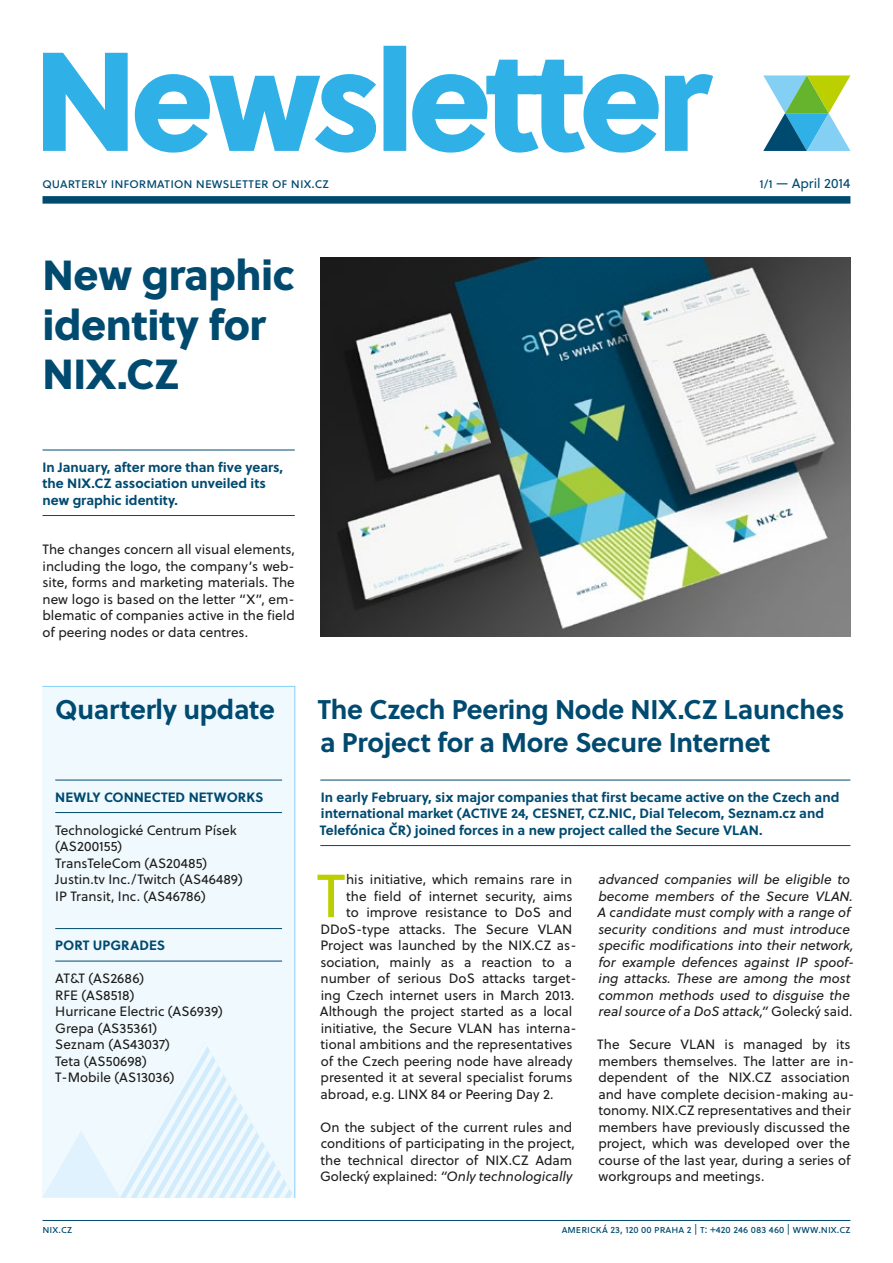
<style>
.page{position:relative;width:893px;height:1263px;background:#fff}
.page>*{position:absolute;margin:0;border:0;box-sizing:border-box;transform-origin:0 0}
.t1{font:60.6px "Soleil";color:#bccf00}
.t2{font:42px/49.5px "Soleil Xb";letter-spacing:-.01em;color:#004a70}
.t3{font:700 27px/33px "Soleil";letter-spacing:-.01em;color:#004a70}
.t4{font:13.5px/16.5px "Soleil";color:#1d1d1b}
.t5{font:700 13.5px/16.5px "Soleil";color:#004a70}
.t6{font:italic 13.5px/16.5px "Soleil";color:#1d1d1b}
.t7{font:13.5px "Soleil";color:#004a70}
.t8{font:10.5px "Soleil";color:#004a70}
.s1{font-style:normal}
.s2{font-style:italic}
</style>
<div class="page">
<hr style="left:43px;top:1220px;width:807px;height:1px;background:#004a70">
<img style="left:320px;top:257px;width:530px;height:380px">
<svg style="left:43px;top:46px;width:670px;height:107px"></svg>
<hr style="left:320px;top:780px;width:530px;height:1px;background:#004a70">
<hr style="left:320px;top:845px;width:530px;height:1px;background:#004a70">
<hr style="left:43px;top:450px;width:252px;height:1px;background:#004a70">
<hr style="left:43px;top:515px;width:252px;height:1px;background:#004a70">
<div style="left:43px;top:196px;width:807px;height:8px;background:#004a70"></div>
<svg style="left:763px;top:75px;width:87px;height:76px"></svg>
<div style="left:42px;top:686px;width:253px;height:512px;background:#f0f9fe"></div>
<svg style="left:43px;top:1042px;width:252px;height:156px"></svg>
<p class="t7" style="left:43px;top:173px;width:288px">quarterly information newsletter of nix.cz</p>
<p class="t7" style="left:759px;top:173px;width:92px">1/1 — April 2014</p>
<h2 class="t2" style="left:43px;top:248px;width:254px">New graphic identity for<br>NIX.CZ</h2>
<p class="t5" style="left:43px;top:458px;width:242px">In January, after more than five years, the NIX.CZ association unveiled its new graphic identity.</p>
<p class="t4" style="left:43px;top:541px;width:254px;text-align:justify">The changes concern all visual elements, including the logo, the company’s web&shy;site, forms and marketing materials. The new logo is based on the letter “X”, em&shy;blematic of companies active in the field of peering nodes or data centres.</p>
<h3 class="t3" style="left:55px;top:692px;width:221px">Quarterly update</h3>
<p class="t5" style="left:55px;top:788px;width:209px">Newly conn ected networks</p>
<p class="t4" style="left:55px;top:821px;width:189px">Technologické Centrum Písek (AS200155)<br>TransTeleCom (AS20485)<br>Justin.tv Inc./Twitch (AS46489)<br>IP Transit, Inc. (AS46786)</p>
<p class="t5" style="left:55px;top:936px;width:111px">Port upgrades</p>
<p class="t4" style="left:55px;top:970px;width:169px">AT&amp;T (AS2686)<br>RFE (AS8518)<br>Hurricane Electric (AS6939)<br>Grepa (AS35361)<br>Seznam (AS43037)<br>Teta (AS50698)<br>T-Mobile (AS13036)</p>
<h3 class="t3" style="left:318px;top:692px;width:528px">The Czech Peering Node NIX.CZ Launches a Project for a More Secure Internet</h3>
<p class="t5" style="left:320px;top:788px;width:521px">In early February, six major companies that first became active on the Czech and international market (ACTIVE 24, CESNET, CZ.NIC, Dial Telecom, Seznam.cz and<br>Telefónica ČR) joined forces in a new project called the Secure VLAN.</p>
<h1 class="t1" style="left:316px;top:852px;width:31px">T</h1>
<p class="t4" style="left:346px;top:871px;width:228px">his initiative, which remains rare in</p>
<p class="t6" style="left:598px;top:871px;width:258px">advanced companies will be eligible to become members of the Secure VLAN.<br>A candidate must comply with a range of security conditions and must introduce specific modifications into their network, for example defences against IP spoof&shy;ing attacks. These are among the most common methods used to disguise the real source of a DoS attack,” <span class="s1">Golecký said.</span></p>
<p class="t4" style="left:597px;top:1036px;width:259px">The Secure VLAN is managed by its members themselves. The latter are in&shy;dependent of the NIX.CZ association and have complete decision-making au&shy;tonomy. NIX.CZ representatives and their members have previously discussed the project, which was developed over the course of the last year, during a series of workgroups and meetings.</p>
<p class="t4" style="left:346px;top:887px;width:228px">the field of internet security, aims</p>
<p class="t4" style="left:346px;top:904px;width:228px">to improve resistance to DoS and</p>
<p class="t4" style="left:320px;top:920px;width:254px">DDoS-type attacks. The Secure VLAN</p>
<p class="t4" style="left:320px;top:937px;width:258px">Project was launched by the NIX.CZ as-</p>
<p class="t4" style="left:320px;top:953px;width:253px">sociation, mainly as a reaction to a</p>
<p class="t4" style="left:321px;top:970px;width:258px">number of serious DoS attacks target-</p>
<p class="t4" style="left:321px;top:986px;width:255px">ing Czech internet users in March 2013.</p>
<p class="t4" style="left:320px;top:1003px;width:254px">Although the project started as a local</p>
<p class="t4" style="left:321px;top:1019px;width:257px">initiative, the Secure VLAN has interna-</p>
<p class="t4" style="left:321px;top:1036px;width:253px">tional ambitions and the representatives</p>
<p class="t4" style="left:321px;top:1052px;width:253px">of the Czech peering node have already</p>
<p class="t4" style="left:321px;top:1069px;width:254px">presented it at several specialist forums</p>
<p class="t4" style="left:320px;top:1085px;width:234px">abroad, e.g. LINX 84 or Peering Day 2.</p>
<p class="t4" style="left:320px;top:1118px;width:256px">On the subject of the current rules and conditions of participating in the project, the technical director of NIX.CZ Adam Golecký explained: <span class="s2">“Only technologically</span></p>
<p class="t8" style="left:43px;top:1222px;width:31px">nix.cz</p>
<p class="t8" style="left:562px;top:1222px;width:290px">americká 23, 120 00 praha 2 | t: +420 246 083 460 | www.nix.cz</p>
</div>
